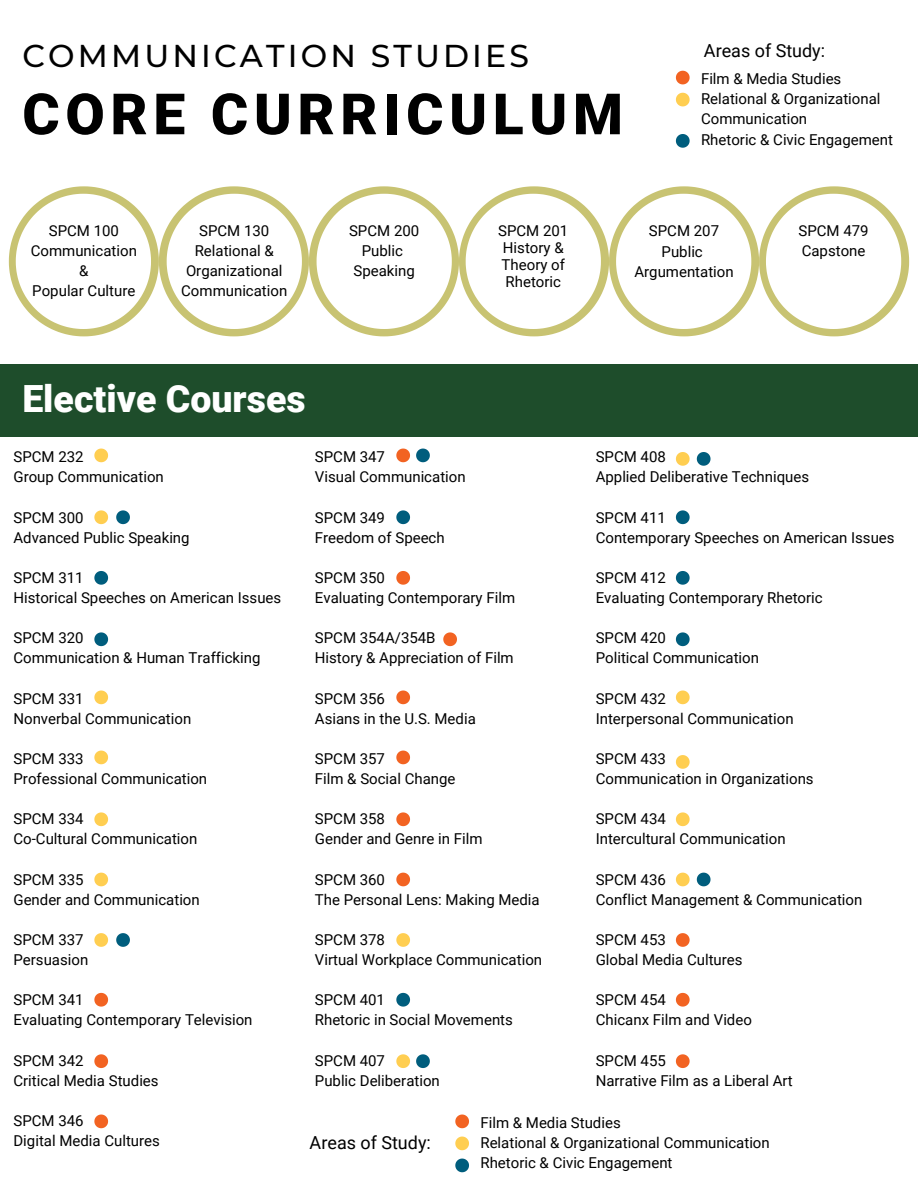
<style>
.page{position:relative;width:918px;height:1188px;background:#fff}
.page>*{position:absolute;margin:0;border:0;box-sizing:border-box;transform-origin:0 0}
.t1{font:900 57px "Roboto";letter-spacing:.1em;color:#000}
.t2{font:900 37.5px "Roboto";color:#fff}
.t3{font:500 31.5px "Montserrat";letter-spacing:.1em;color:#000}
.t4{font:18px "Roboto";color:#000}
.t5{font:15px/16.8px "Roboto";color:#000}
</style>
<div class="page">
<svg style="left:94px;top:993px;width:14px;height:14px"></svg>
<svg style="left:94px;top:1054px;width:14px;height:14px"></svg>
<svg style="left:94px;top:1115px;width:14px;height:13px"></svg>
<svg style="left:396px;top:449px;width:14px;height:13px"></svg>
<svg style="left:396px;top:571px;width:14px;height:14px"></svg>
<svg style="left:443px;top:632px;width:14px;height:14px"></svg>
<svg style="left:396px;top:691px;width:14px;height:13px"></svg>
<svg style="left:396px;top:751px;width:14px;height:13px"></svg>
<svg style="left:396px;top:812px;width:14px;height:14px"></svg>
<svg style="left:396px;top:873px;width:14px;height:13px"></svg>
<svg style="left:676px;top:933px;width:14px;height:14px"></svg>
<svg style="left:676px;top:993px;width:14px;height:14px"></svg>
<svg style="left:676px;top:873px;width:14px;height:13px"></svg>
<svg style="left:676px;top:812px;width:14px;height:14px"></svg>
<svg style="left:676px;top:755px;width:14px;height:14px"></svg>
<svg style="left:676px;top:691px;width:14px;height:13px"></svg>
<svg style="left:396px;top:933px;width:14px;height:14px"></svg>
<svg style="left:94px;top:933px;width:14px;height:14px"></svg>
<svg style="left:94px;top:873px;width:14px;height:13px"></svg>
<svg style="left:94px;top:812px;width:14px;height:14px"></svg>
<svg style="left:94px;top:751px;width:14px;height:13px"></svg>
<svg style="left:94px;top:691px;width:14px;height:13px"></svg>
<svg style="left:94px;top:449px;width:14px;height:13px"></svg>
<svg style="left:116px;top:510px;width:14px;height:14px"></svg>
<svg style="left:94px;top:632px;width:14px;height:14px"></svg>
<svg style="left:416px;top:449px;width:14px;height:13px"></svg>
<svg style="left:396px;top:510px;width:14px;height:14px"></svg>
<svg style="left:396px;top:993px;width:14px;height:14px"></svg>
<svg style="left:416px;top:1054px;width:14px;height:14px"></svg>
<svg style="left:396px;top:1054px;width:14px;height:14px"></svg>
<svg style="left:697px;top:873px;width:14px;height:13px"></svg>
<svg style="left:676px;top:632px;width:14px;height:14px"></svg>
<svg style="left:676px;top:510px;width:14px;height:14px"></svg>
<svg style="left:676px;top:452px;width:14px;height:14px"></svg>
<svg style="left:697px;top:452px;width:14px;height:14px"></svg>
<svg style="left:676px;top:571px;width:14px;height:14px"></svg>
<svg style="left:116px;top:933px;width:14px;height:14px"></svg>
<svg style="left:94px;top:571px;width:14px;height:14px"></svg>
<svg style="left:94px;top:510px;width:14px;height:14px"></svg>
<svg style="left:455px;top:1115px;width:14px;height:13px"></svg>
<svg style="left:455px;top:1159px;width:14px;height:13px"></svg>
<svg style="left:455px;top:1137px;width:14px;height:13px"></svg>
<div style="left:0;top:364px;width:918px;height:73px;background:#1e4d2b"></div>
<svg style="left:9px;top:186px;width:900px;height:150px"></svg>
<svg style="left:676px;top:1054px;width:14px;height:14px"></svg>
<svg style="left:676px;top:71px;width:14px;height:13px"></svg>
<svg style="left:676px;top:134px;width:14px;height:14px"></svg>
<svg style="left:676px;top:93px;width:14px;height:13px"></svg>
<p class="t3" style="left:22px;top:36px;width:508px">COMMUNICATION STUDIES</p>
<p class="t1" style="left:22px;top:81px;width:602px">CORE CURRICULUM</p>
<p class="t4" style="left:704px;top:41px;width:123px">Areas of Study:</p>
<p class="t5" style="left:701px;top:70px;width:142px">Film &amp; Media Studies</p>
<p class="t5" style="left:701px;top:91px;width:181px">Relational &amp; Organizational</p>
<p class="t5" style="left:701px;top:111px;width:108px">Communication</p>
<p class="t5" style="left:701px;top:131px;width:194px">Rhetoric &amp; Civic Engagement</p>
<p class="t5" style="left:49px;top:222px;width:72px">SPCM 100</p>
<p class="t5" style="left:31px;top:242px;width:108px">Communication</p>
<p class="t5" style="left:79px;top:262px;width:11px">&amp;</p>
<p class="t5" style="left:32px;top:283px;width:105px">Popular Culture</p>
<p class="t5" style="left:199px;top:222px;width:72px">SPCM 130</p>
<p class="t5" style="left:195px;top:242px;width:81px">Relational &amp;</p>
<p class="t5" style="left:186px;top:262px;width:98px">Organizational</p>
<p class="t5" style="left:181px;top:283px;width:108px">Communication</p>
<p class="t5" style="left:349px;top:222px;width:72px">SPCM 200</p>
<p class="t5" style="left:362px;top:242px;width:43px">Public</p>
<p class="t5" style="left:354px;top:262px;width:63px">Speaking</p>
<p class="t5" style="left:498px;top:222px;width:72px">SPCM 201</p>
<p class="t5" style="left:502px;top:239px;width:65px">History &amp;<br>Theory of</p>
<p class="t5" style="left:506px;top:273px;width:57px">Rhetoric</p>
<p class="t5" style="left:649px;top:223px;width:72px">SPCM 207</p>
<p class="t5" style="left:662px;top:243px;width:43px">Public</p>
<p class="t5" style="left:634px;top:263px;width:101px">Argumentation</p>
<p class="t5" style="left:798px;top:222px;width:72px">SPCM 479</p>
<p class="t5" style="left:802px;top:242px;width:65px">Capstone</p>
<p class="t2" style="left:22px;top:377px;width:285px">Elective Courses</p>
<p class="t5" style="left:13px;top:449px;width:72px">SPCM 232</p>
<p class="t5" style="left:13px;top:469px;width:152px">Group Communication</p>
<p class="t5" style="left:13px;top:509px;width:72px">SPCM 300</p>
<p class="t5" style="left:13px;top:529px;width:178px">Advanced Public Speaking</p>
<p class="t5" style="left:13px;top:569px;width:72px">SPCM 311</p>
<p class="t5" style="left:13px;top:590px;width:269px">Historical Speeches on American Issues</p>
<p class="t5" style="left:13px;top:630px;width:72px">SPCM 320</p>
<p class="t5" style="left:13px;top:650px;width:249px">Communication &amp; Human Trafficking</p>
<p class="t5" style="left:13px;top:690px;width:72px">SPCM 331</p>
<p class="t5" style="left:13px;top:710px;width:179px">Nonverbal Communication</p>
<p class="t5" style="left:13px;top:750px;width:72px">SPCM 333</p>
<p class="t5" style="left:13px;top:771px;width:195px">Professional Communication</p>
<p class="t5" style="left:13px;top:811px;width:72px">SPCM 334</p>
<p class="t5" style="left:13px;top:831px;width:185px">Co-Cultural Communication</p>
<p class="t5" style="left:13px;top:871px;width:72px">SPCM 335</p>
<p class="t5" style="left:13px;top:891px;width:188px">Gender and Communication</p>
<p class="t5" style="left:13px;top:931px;width:72px">SPCM 337</p>
<p class="t5" style="left:13px;top:952px;width:76px">Persuasion</p>
<p class="t5" style="left:13px;top:992px;width:72px">SPCM 341</p>
<p class="t5" style="left:13px;top:1012px;width:241px">Evaluating Contemporary Television</p>
<p class="t5" style="left:13px;top:1052px;width:72px">SPCM 342</p>
<p class="t5" style="left:13px;top:1072px;width:147px">Critical Media Studies</p>
<p class="t5" style="left:13px;top:1112px;width:72px">SPCM 346</p>
<p class="t5" style="left:13px;top:1133px;width:148px">Digital Media Cultures</p>
<p class="t5" style="left:315px;top:449px;width:72px">SPCM 347</p>
<p class="t5" style="left:315px;top:469px;width:152px">Visual Communication</p>
<p class="t5" style="left:315px;top:509px;width:72px">SPCM 349</p>
<p class="t5" style="left:315px;top:529px;width:131px">Freedom of Speech</p>
<p class="t5" style="left:315px;top:569px;width:72px">SPCM 350</p>
<p class="t5" style="left:315px;top:590px;width:202px">Evaluating Contemporary Film</p>
<p class="t5" style="left:315px;top:630px;width:122px">SPCM 354A/354B</p>
<p class="t5" style="left:315px;top:650px;width:200px">History &amp; Appreciation of Film</p>
<p class="t5" style="left:315px;top:690px;width:72px">SPCM 356</p>
<p class="t5" style="left:315px;top:710px;width:162px">Asians in the U.S. Media</p>
<p class="t5" style="left:315px;top:750px;width:72px">SPCM 357</p>
<p class="t5" style="left:315px;top:771px;width:142px">Film &amp; Social Change</p>
<p class="t5" style="left:315px;top:811px;width:72px">SPCM 358</p>
<p class="t5" style="left:315px;top:831px;width:169px">Gender and Genre in Film</p>
<p class="t5" style="left:315px;top:871px;width:72px">SPCM 360</p>
<p class="t5" style="left:315px;top:891px;width:226px">The Personal Lens: Making Media</p>
<p class="t5" style="left:315px;top:931px;width:72px">SPCM 378</p>
<p class="t5" style="left:315px;top:952px;width:229px">Virtual Workplace Communication</p>
<p class="t5" style="left:315px;top:992px;width:72px">SPCM 401</p>
<p class="t5" style="left:315px;top:1012px;width:200px">Rhetoric in Social Movements</p>
<p class="t5" style="left:315px;top:1052px;width:72px">SPCM 407</p>
<p class="t5" style="left:315px;top:1072px;width:126px">Public Deliberation</p>
<p class="t5" style="left:596px;top:449px;width:72px">SPCM 408</p>
<p class="t5" style="left:596px;top:469px;width:215px">Applied Deliberative Techniques</p>
<p class="t5" style="left:596px;top:509px;width:72px">SPCM 411</p>
<p class="t5" style="left:596px;top:529px;width:300px">Contemporary Speeches on American Issues</p>
<p class="t5" style="left:596px;top:569px;width:72px">SPCM 412</p>
<p class="t5" style="left:596px;top:590px;width:228px">Evaluating Contemporary Rhetoric</p>
<p class="t5" style="left:596px;top:630px;width:72px">SPCM 420</p>
<p class="t5" style="left:596px;top:650px;width:165px">Political Communication</p>
<p class="t5" style="left:596px;top:690px;width:72px">SPCM 432</p>
<p class="t5" style="left:596px;top:710px;width:199px">Interpersonal Communication</p>
<p class="t5" style="left:596px;top:750px;width:72px">SPCM 433</p>
<p class="t5" style="left:596px;top:771px;width:219px">Communication in Organizations</p>
<p class="t5" style="left:596px;top:811px;width:72px">SPCM 434</p>
<p class="t5" style="left:596px;top:831px;width:191px">Intercultural Communication</p>
<p class="t5" style="left:596px;top:871px;width:72px">SPCM 436</p>
<p class="t5" style="left:596px;top:891px;width:268px">Conflict Management &amp; Communication</p>
<p class="t5" style="left:596px;top:931px;width:72px">SPCM 453</p>
<p class="t5" style="left:596px;top:952px;width:148px">Global Media Cultures</p>
<p class="t5" style="left:596px;top:992px;width:72px">SPCM 454</p>
<p class="t5" style="left:596px;top:1012px;width:158px">Chicanx Film and Video</p>
<p class="t5" style="left:596px;top:1052px;width:72px">SPCM 455</p>
<p class="t5" style="left:596px;top:1072px;width:198px">Narrative Film as a Liberal Art</p>
<p class="t5" style="left:480px;top:1114px;width:142px">Film &amp; Media Studies</p>
<p class="t5" style="left:480px;top:1134px;width:291px">Relational &amp; Organizational Communication</p>
<p class="t5" style="left:480px;top:1155px;width:194px">Rhetoric &amp; Civic Engagement</p>
<p class="t4" style="left:310px;top:1132px;width:123px">Areas of Study:</p>
</div>
